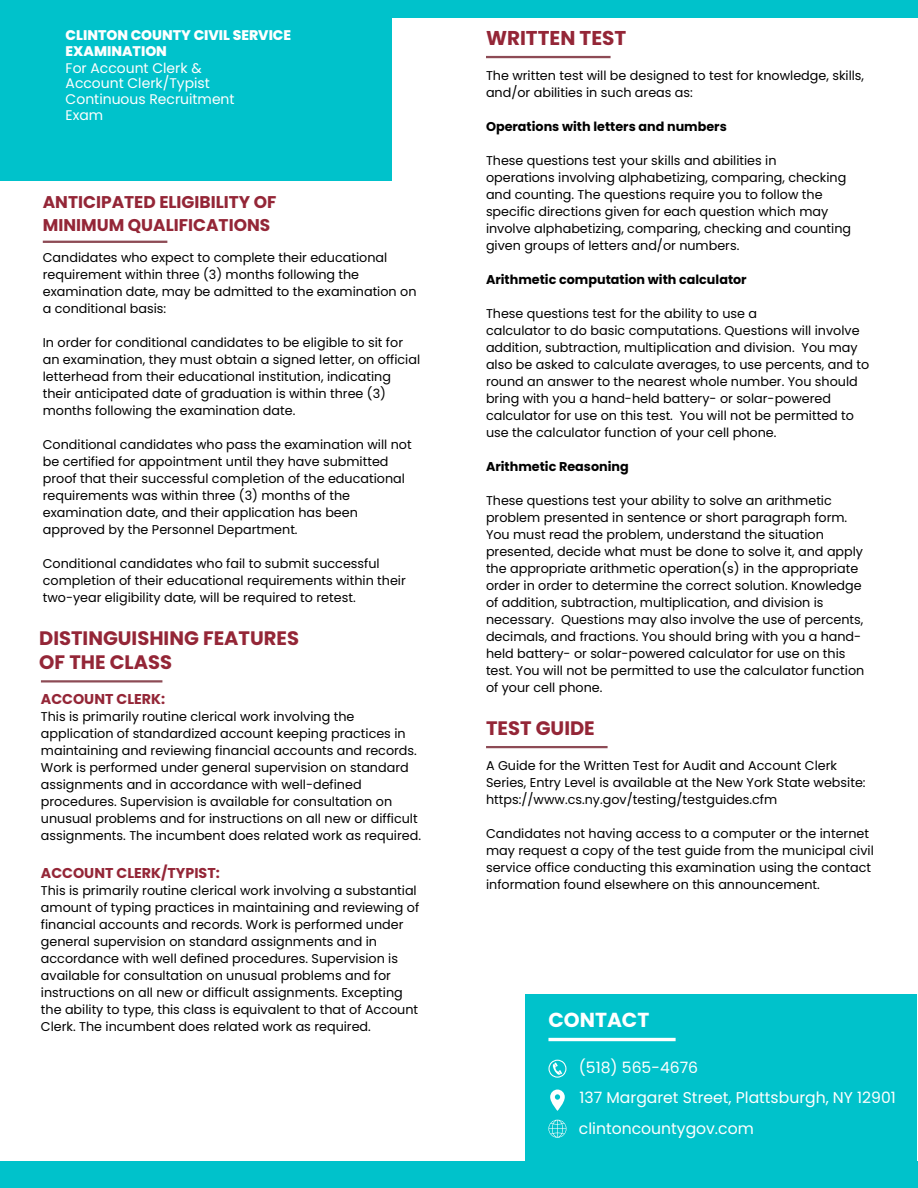
<style>
.page{position:relative;width:918px;height:1188px;background:#fff}
.page>*{position:absolute;margin:0;border:0;box-sizing:border-box;transform-origin:0 0}
.t1{font:700 20.25px "Poppins";color:#fff}
.t2{font:700 19.95px "Poppins";color:#942637}
.t3{font:700 19.5px/23.7px "Poppins";color:#942637}
.t4{font:700 16.95px/23.7px "Poppins";color:#942637}
.t5{font:15.6px "Poppins";color:#fff}
.t6{font:700 14.25px "Poppins";color:#942637}
.t7{font:13.95px/15.8px "Poppins";color:#fff}
.t8{font:800 13.95px/15.8px "Poppins";color:#fff}
.t9{font:12.75px/17px "Poppins";color:#000}
.t10{font:700 12.75px "Poppins";color:#000}
</style>
<div class="page">
<div style="left:0;top:1162px;width:918px;height:26px;background:#00c2cb"></div>
<div style="left:0;top:0;width:918px;height:18px;background:#00c2cb"></div>
<div style="left:0;top:0;width:392px;height:181px;background:#00c2cb"></div>
<div style="left:526px;top:994px;width:391px;height:167px;background:#00c2cb"></div>
<hr style="left:548px;top:1038px;width:128px;height:3px;background:#fff">
<svg style="left:550px;top:1090px;width:15px;height:21px"></svg>
<svg style="left:548px;top:1060px;width:18px;height:18px"></svg>
<svg style="left:548px;top:1120px;width:18px;height:18px"></svg>
<hr style="left:43px;top:241px;width:124px;height:2px;background:#8d4b55">
<hr style="left:41px;top:680px;width:121px;height:3px;background:#8d4b55">
<hr style="left:486px;top:56px;width:125px;height:2px;background:#8d4b55">
<hr style="left:486px;top:746px;width:122px;height:2px;background:#8d4b55">
<p class="t8" style="left:66px;top:27px;width:227px">CLINTON COUNTY CIVIL SERVICE<br>EXAMINATION</p>
<p class="t7" style="left:66px;top:60px;width:170px">For Account Clerk &amp;<br>Account Clerk/Typist<br>Continuous Recruitment<br>Exam</p>
<h3 class="t4" style="left:43px;top:190px;width:235px">ANTICIPATED ELIGIBILITY OF<br>MINIMUM QUALIFICATIONS</h3>
<p class="t9" style="left:43px;top:249px;width:375px">Candidates who expect to complete their educational requirement within three (3) months following the examination date, may be admitted to the examination on a conditional basis:</p>
<p class="t9" style="left:43px;top:334px;width:379px">In order for conditional candidates to be eligible to sit for an examination, they must obtain a signed letter, on official letterhead from their educational institution, indicating their anticipated date of graduation is within three (3) months following the examination date.</p>
<p class="t9" style="left:43px;top:436px;width:370px">Conditional candidates who pass the examination will not be certified for appointment until they have submitted proof that their successful completion of the educational requirements was within three (3) months of the examination date, and their application has been approved by the Personnel Department.</p>
<p class="t9" style="left:43px;top:555px;width:365px">Conditional candidates who fail to submit successful completion of their educational requirements within their two-year eligibility date, will be required to retest.</p>
<h3 class="t3" style="left:39px;top:627px;width:261px">DISTINGUISHING FEATURES<br>OF THE CLASS</h3>
<p class="t6" style="left:41px;top:689px;width:126px">ACCOUNT CLERK:</p>
<p class="t9" style="left:41px;top:708px;width:382px">This is primarily routine clerical work involving the application of standardized account keeping practices in maintaining and reviewing financial accounts and records.<br>Work is performed under general supervision on standard assignments and in accordance with well-defined procedures. Supervision is available for consultation on unusual problems and for instructions on all new or difficult assignments. The incumbent does related work as required.</p>
<p class="t6" style="left:41px;top:863px;width:180px">ACCOUNT CLERK/TYPIST:</p>
<p class="t9" style="left:41px;top:882px;width:380px">This is primarily routine clerical work involving a substantial amount of typing practices in maintaining and reviewing of financial accounts and records. Work is performed under general supervision on standard assignments and in accordance with well defined procedures. Supervision is available for consultation on unusual problems and for instructions on all new or difficult assignments. Excepting the ability to type, this class is equivalent to that of Account Clerk. The incumbent does related work as required.</p>
<h2 class="t2" style="left:486px;top:24px;width:142px">WRITTEN TEST</h2>
<p class="t9" style="left:486px;top:67px;width:380px">The written test will be designed to test for knowledge, skills, and/or abilities in such areas as:</p>
<p class="t10" style="left:486px;top:117px;width:242px">Operations with letters and numbers</p>
<p class="t9" style="left:486px;top:152px;width:367px">These questions test your skills and abilities in<br>operations involving alphabetizing, comparing, checking and counting. The questions require you to follow the specific directions given for each question which may involve alphabetizing, comparing, checking and counting given groups of letters and/or numbers.</p>
<p class="t10" style="left:486px;top:270px;width:262px">Arithmetic computation with calculator</p>
<p class="t9" style="left:486px;top:305px;width:385px">These questions test for the ability to use a<br>calculator to do basic computations. Questions will involve addition, subtraction, multiplication and division. You may also be asked to calculate averages, to use percents, and to round an answer to the nearest whole number. You should bring with you a hand-held battery- or solar-powered calculator for use on this test. You will not be permitted to use the calculator function of your cell phone.</p>
<p class="t10" style="left:486px;top:457px;width:144px">Arithmetic Reasoning</p>
<p class="t9" style="left:486px;top:492px;width:380px">These questions test your ability to solve an arithmetic problem presented in sentence or short paragraph form.<br>You must read the problem, understand the situation presented, decide what must be done to solve it, and apply the appropriate arithmetic operation(s) in the appropriate order in order to determine the correct solution. Knowledge of addition, subtraction, multiplication, and division is necessary. Questions may also involve the use of percents, decimals, and fractions. You should bring with you a hand&shy;held battery- or solar-powered calculator for use on this test. You will not be permitted to use the calculator function of your cell phone.</p>
<h3 class="t3" style="left:486px;top:717px;width:110px">TEST GUIDE</h3>
<p class="t9" style="left:486px;top:757px;width:381px">A Guide for the Written Test for Audit and Account Clerk<br>Series, Entry Level is available at the New York State website: https://www.cs.ny.gov/testing/testguides.cfm</p>
<p class="t9" style="left:486px;top:825px;width:389px">Candidates not having access to a computer or the internet may request a copy of the test guide from the municipal civil service office conducting this examination using the contact information found elsewhere on this announcement.</p>
<h1 class="t1" style="left:548px;top:1006px;width:102px">CONTACT</h1>
<p class="t5" style="left:579px;top:1057px;width:121px">(518) 565-4676</p>
<p class="t5" style="left:580px;top:1087px;width:318px">137 Margaret Street, Plattsburgh, NY 12901</p>
<p class="t5" style="left:579px;top:1118px;width:176px">clintoncountygov.com</p>
</div>
